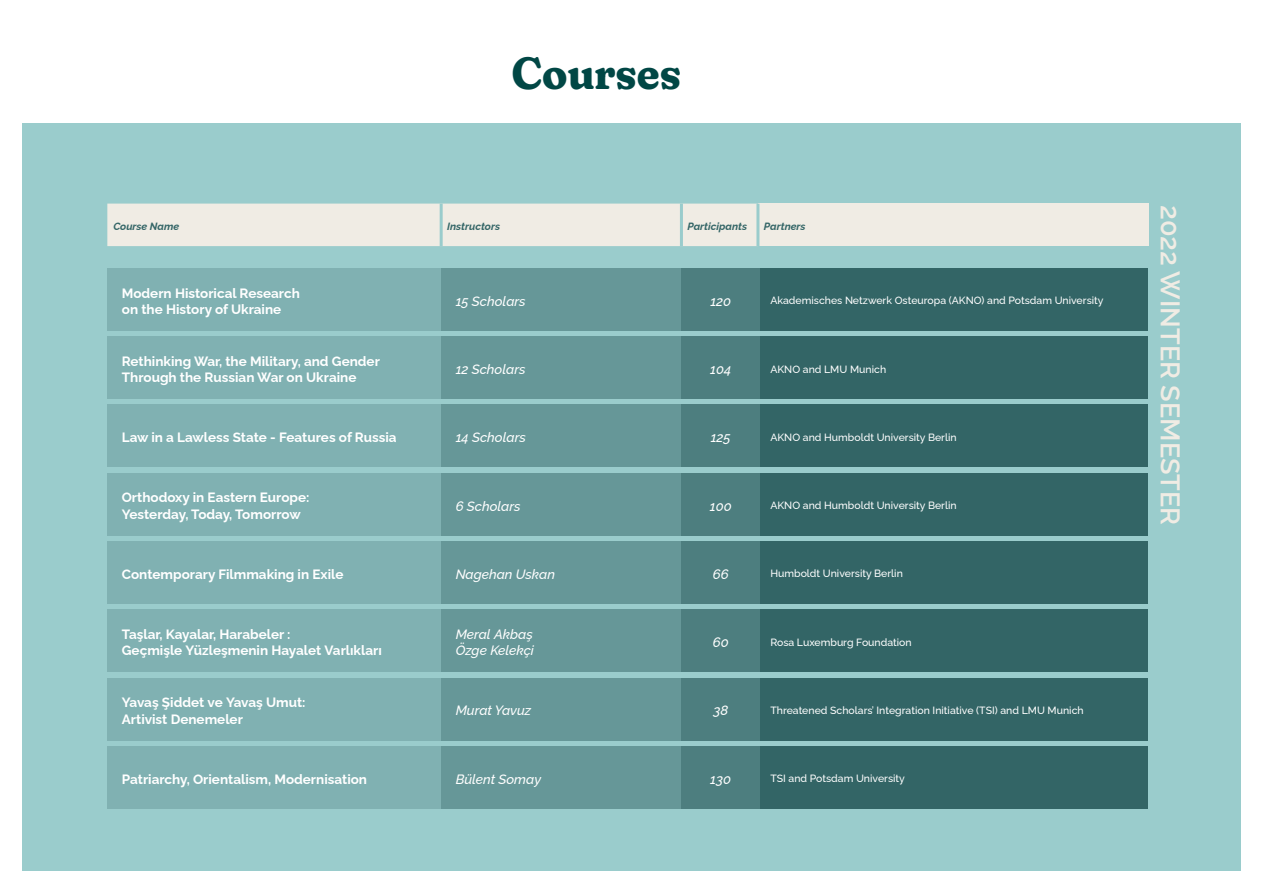
<style>
.page{position:relative;width:1263px;height:893px;background:#fff}
.page>*{position:absolute;margin:0;border:0;box-sizing:border-box;transform-origin:0 0}
.t1{font:700 45px "Fraunces 72 pt Super Soft";color:#014745}
.t2{font:600 27px "Raleway";color:#f0ece4}
.t3{font:700 13.5px/16.2px "Raleway";color:#fff}
.t4{font:italic 500 13.5px/16.2px "Raleway";color:#fff}
.t5{font:500 10.5px "Raleway";color:#fff}
.t6{font:italic 700 10.5px "Raleway";color:#336566}
</style>
<div class="page">
<div style="left:22px;top:124px;width:1219px;height:747px;background:#9acccc"></div>
<div style="left:107px;top:268px;width:334px;height:63px;background:#80b1b2"></div>
<div style="left:441px;top:268px;width:240px;height:63px;background:#669798"></div>
<div style="left:681px;top:268px;width:79px;height:63px;background:#4d7e7f"></div>
<div style="left:760px;top:268px;width:388px;height:63px;background:#336566"></div>
<div style="left:107px;top:336px;width:334px;height:63px;background:#80b1b2"></div>
<div style="left:441px;top:336px;width:240px;height:63px;background:#669798"></div>
<div style="left:681px;top:336px;width:79px;height:63px;background:#4d7e7f"></div>
<div style="left:760px;top:336px;width:388px;height:63px;background:#336566"></div>
<div style="left:107px;top:405px;width:334px;height:62px;background:#80b1b2"></div>
<div style="left:441px;top:405px;width:240px;height:62px;background:#669798"></div>
<div style="left:681px;top:405px;width:79px;height:62px;background:#4d7e7f"></div>
<div style="left:760px;top:405px;width:388px;height:62px;background:#336566"></div>
<div style="left:107px;top:473px;width:334px;height:62px;background:#80b1b2"></div>
<div style="left:441px;top:473px;width:240px;height:62px;background:#669798"></div>
<div style="left:681px;top:473px;width:79px;height:62px;background:#4d7e7f"></div>
<div style="left:760px;top:473px;width:388px;height:62px;background:#336566"></div>
<div style="left:107px;top:541px;width:334px;height:63px;background:#80b1b2"></div>
<div style="left:441px;top:541px;width:240px;height:63px;background:#669798"></div>
<div style="left:681px;top:541px;width:79px;height:63px;background:#4d7e7f"></div>
<div style="left:760px;top:541px;width:388px;height:63px;background:#336566"></div>
<div style="left:107px;top:609px;width:334px;height:63px;background:#80b1b2"></div>
<div style="left:441px;top:609px;width:240px;height:63px;background:#669798"></div>
<div style="left:681px;top:609px;width:79px;height:63px;background:#4d7e7f"></div>
<div style="left:760px;top:609px;width:388px;height:63px;background:#336566"></div>
<div style="left:107px;top:678px;width:334px;height:62px;background:#80b1b2"></div>
<div style="left:441px;top:678px;width:240px;height:62px;background:#669798"></div>
<div style="left:681px;top:678px;width:79px;height:62px;background:#4d7e7f"></div>
<div style="left:760px;top:678px;width:388px;height:62px;background:#336566"></div>
<div style="left:107px;top:746px;width:334px;height:63px;background:#80b1b2"></div>
<div style="left:441px;top:746px;width:240px;height:63px;background:#669798"></div>
<div style="left:681px;top:746px;width:79px;height:63px;background:#4d7e7f"></div>
<div style="left:760px;top:746px;width:388px;height:63px;background:#336566"></div>
<div style="left:107px;top:204px;width:649px;height:42px;background:#f0ece4"></div>
<div style="left:758px;top:204px;width:390px;height:42px;background:#f0ece4"></div>
<hr style="left:440px;top:204px;width:3px;height:42px;background:#9acccc">
<hr style="left:680px;top:204px;width:3px;height:42px;background:#9acccc">
<hr style="left:756px;top:204px;width:3px;height:42px;background:#9acccc">
<h1 class="t1" style="left:511px;top:39px;width:171px">Courses</h1>
<p class="t6" style="left:113px;top:218px;width:67px">Course Name</p>
<p class="t6" style="left:447px;top:218px;width:54px">Instructors</p>
<p class="t6" style="left:687px;top:218px;width:61px">Participants</p>
<p class="t6" style="left:764px;top:218px;width:43px">Partners</p>
<p class="t3" style="left:122px;top:283px;width:179px">Modern Historical Research on the History of Ukraine</p>
<p class="t4" style="left:456px;top:291px;width:72px">15 Scholars</p>
<p class="t4" style="left:710px;top:291px;width:22px">120</p>
<p class="t5" style="left:770px;top:292px;width:335px">Akademisches Netzwerk Osteuropa (AKNO) and Potsdam University</p>
<p class="t3" style="left:122px;top:352px;width:260px">Rethinking War, the Military, and Gender<br>Through the Russian War on Ukraine</p>
<p class="t4" style="left:456px;top:360px;width:71px">12 Scholars</p>
<p class="t4" style="left:710px;top:360px;width:23px">104</p>
<p class="t5" style="left:770px;top:361px;width:117px">AKNO and LMU Munich</p>
<p class="t3" style="left:122px;top:428px;width:276px">Law in a Lawless State - Features of Russia</p>
<p class="t4" style="left:456px;top:428px;width:72px">14 Scholars</p>
<p class="t4" style="left:711px;top:428px;width:21px">125</p>
<p class="t5" style="left:770px;top:429px;width:188px">AKNO and Humboldt University Berlin</p>
<p class="t3" style="left:122px;top:488px;width:189px">Orthodoxy in Eastern Europe:<br>Yesterday, Today, Tomorrow</p>
<p class="t4" style="left:456px;top:496px;width:67px">6 Scholars</p>
<p class="t4" style="left:710px;top:496px;width:23px">100</p>
<p class="t5" style="left:770px;top:497px;width:188px">AKNO and Humboldt University Berlin</p>
<p class="t3" style="left:122px;top:565px;width:223px">Contemporary Filmmaking in Exile</p>
<p class="t4" style="left:456px;top:565px;width:101px">Nagehan Uskan</p>
<p class="t4" style="left:713px;top:565px;width:17px">66</p>
<p class="t5" style="left:770px;top:565px;width:134px">Humboldt University Berlin</p>
<p class="t3" style="left:122px;top:625px;width:262px">Taşlar, Kayalar, Harabeler :<br>Geçmişle Yüzleşmenin Hayalet Varlıkları</p>
<p class="t4" style="left:456px;top:625px;width:80px">Meral Akbaş<br>Özge Kelekçi</p>
<p class="t4" style="left:713px;top:633px;width:17px">60</p>
<p class="t5" style="left:770px;top:634px;width:143px">Rosa Luxemburg Foundation</p>
<p class="t3" style="left:122px;top:693px;width:185px">Yavaş Şiddet ve Yavaş Umut:<br>Artivist Denemeler</p>
<p class="t4" style="left:456px;top:701px;width:77px">Murat Yavuz</p>
<p class="t4" style="left:713px;top:701px;width:16px">38</p>
<p class="t5" style="left:770px;top:702px;width:315px">Threatened Scholars’ Integration Initiative (TSI) and LMU Munich</p>
<p class="t3" style="left:122px;top:769px;width:247px">Patriarchy, Orientalism, Modernisation</p>
<p class="t4" style="left:456px;top:769px;width:87px">Bülent Somay</p>
<p class="t4" style="left:710px;top:769px;width:22px">130</p>
<p class="t5" style="left:770px;top:770px;width:136px">TSI and Potsdam University</p>
<h2 class="t2" style="left:1191px;top:205px;width:322px;rotate:90deg">2022 WINTER SEMESTER</h2>
</div>
